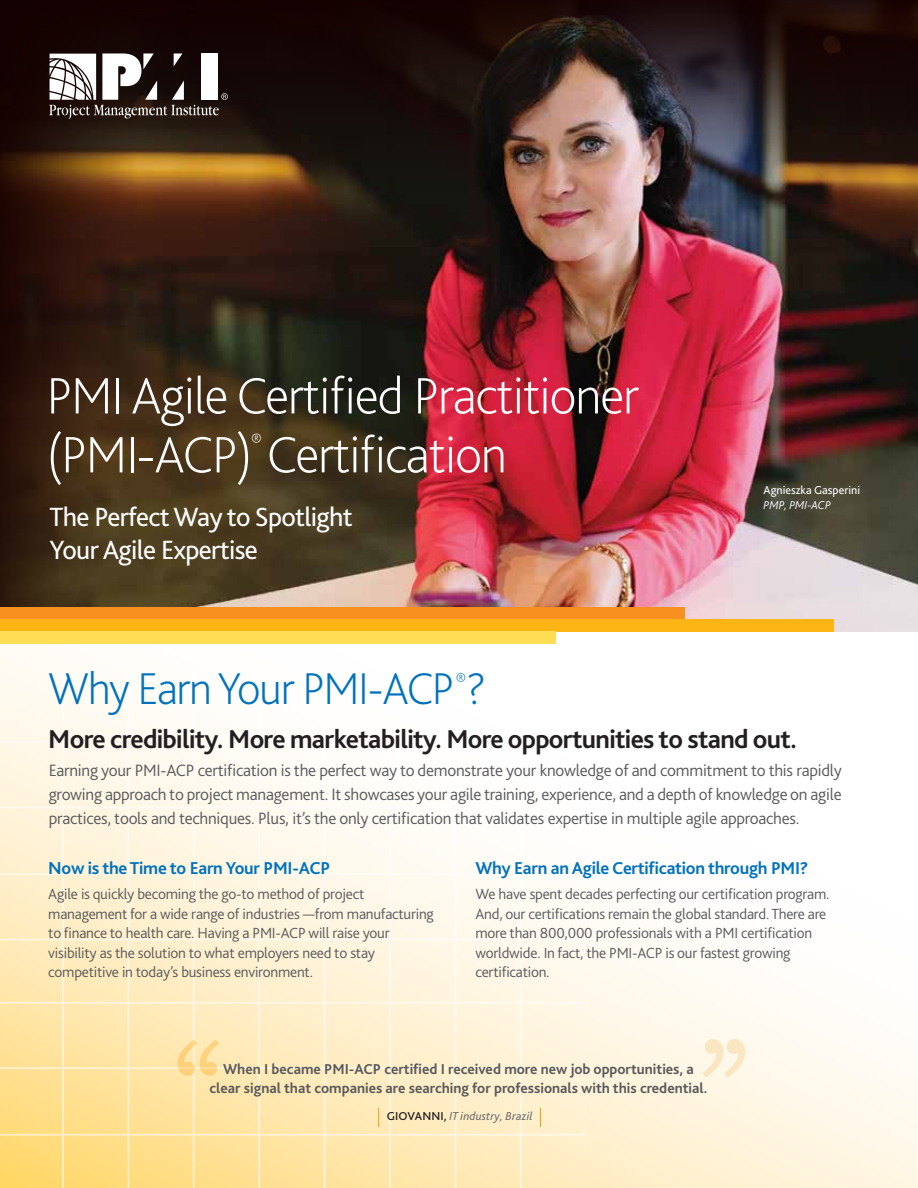
<style>
.page{position:relative;width:918px;height:1188px;background:#fff}
.page>*{position:absolute;margin:0;border:0;box-sizing:border-box;transform-origin:0 0}
.t1{font:200 53.4px/58.9px "Bliss 2";letter-spacing:-.025em;color:#fff}
.t2{font:200 46.65px "Bliss 2";letter-spacing:-.03em;color:#0072bc}
.t3{font:27.6px/33.2px "Bliss 2";letter-spacing:-.025em;color:#fff}
.t4{font:700 27px "Bliss 2";letter-spacing:-.025em;color:#231f20}
.t5{font:200 18.75px "Bliss 2";color:#fff}
.t6{font:700 18px "Bliss 2";letter-spacing:-.015em;color:#0072bc}
.t7{font:200 17.85px "Bliss 2";color:#0072bc}
.t8{font:300 17.25px/24px "Bliss 2";letter-spacing:-.015em;color:#58595b;text-align:justify}
.t9{font:300 15.3px/19.5px "Bliss 2";letter-spacing:-.015em;color:#58595b}
.t10{font:700 15px/19.5px "Bliss 2";color:#58595b;text-align:center}
.t11{font:italic 12px "Bliss 2";letter-spacing:.01em;color:#6d6e71}
.t12{font:12px "Bliss 2";color:#fff}
.t13{font:italic 300 12px "Bliss 2";color:#fff}
.s1{font-weight:500;font-style:normal;color:#231f20}
</style>
<div class="page">
<svg style="left:0;top:632px;width:918px;height:556px"></svg>
<svg style="left:0;top:671px;width:586px;height:517px"></svg>
<img style="left:0;top:0;width:918px;height:632px">
<div style="left:0;top:607px;width:684px;height:12px;background:#f7901e"></div>
<div style="left:0;top:619px;width:833px;height:13px;background:#fcb515"></div>
<div style="left:0;top:632px;width:555px;height:12px;background:#fd5"></div>
<svg style="left:49px;top:53px;width:179px;height:66px"></svg>
<svg style="left:177px;top:1039px;width:42px;height:37px;background:#fedf9d"></svg>
<svg style="left:703px;top:1039px;width:42px;height:39px;background:#fcefd5"></svg>
<svg style="left:378px;top:1108px;width:1px;height:19px"></svg>
<svg style="left:540px;top:1108px;width:1px;height:19px"></svg>
<h1 class="t1" style="left:47px;top:365px;width:594px">PMI Agile Certified Practitioner (PMI-ACP) Certification</h1>
<p class="t5" style="left:251px;top:428px;width:12px">®</p>
<h3 class="t3" style="left:50px;top:499px;width:305px">The Perfect Way to Spotlight<br>Your Agile Expertise</h3>
<h2 class="t2" style="left:48px;top:659px;width:439px">Why Earn Your PMI-ACP ?</h2>
<p class="t7" style="left:456px;top:668px;width:12px">®</p>
<p class="t12" style="left:764px;top:482px;width:98px">Agnieszka Gasperini</p>
<p class="t13" style="left:764px;top:497px;width:69px">PMP, PMI-ACP</p>
<h3 class="t4" style="left:48px;top:722px;width:750px">More credibility. More marketability. More opportunities to stand out.</h3>
<p class="t8" style="left:49px;top:757px;width:795px">Earning your PMI-ACP certification is the perfect way to demonstrate your knowledge of and commitment to this rapidly growing approach to project management. It showcases your agile training, experience, and a depth of knowledge on agile practices, tools and techniques. Plus, it’s the only certification that validates expertise in multiple agile approaches.</p>
<p class="t6" style="left:48px;top:857px;width:283px">Now is the Time to Earn Your PMI-ACP</p>
<p class="t9" style="left:48px;top:884px;width:387px">Agile is quickly becoming the go-to method of project management for a wide range of industries —from manufacturing to finance to health care. Having a PMI-ACP will raise your visibility as the solution to what employers need to stay competitive in today’s business environment.</p>
<p class="t6" style="left:475px;top:857px;width:335px">Why Earn an Agile Certification through PMI?</p>
<p class="t9" style="left:475px;top:884px;width:356px">We have spent decades perfecting our certification program.<br>And, our certifications remain the global standard. There are more than 800,000 professionals with a PMI certification worldwide. In fact, the PMI-ACP is our fastest growing certification.</p>
<p class="t10" style="left:210px;top:1059px;width:499px">When I became PMI-ACP certified I received more new job opportunities, a clear signal that companies are searching for professionals with this credential.</p>
<p class="t11" style="left:387px;top:1109px;width:147px"><span class="s1">GIOVANNI,</span> IT industry, Brazil</p>
</div>
